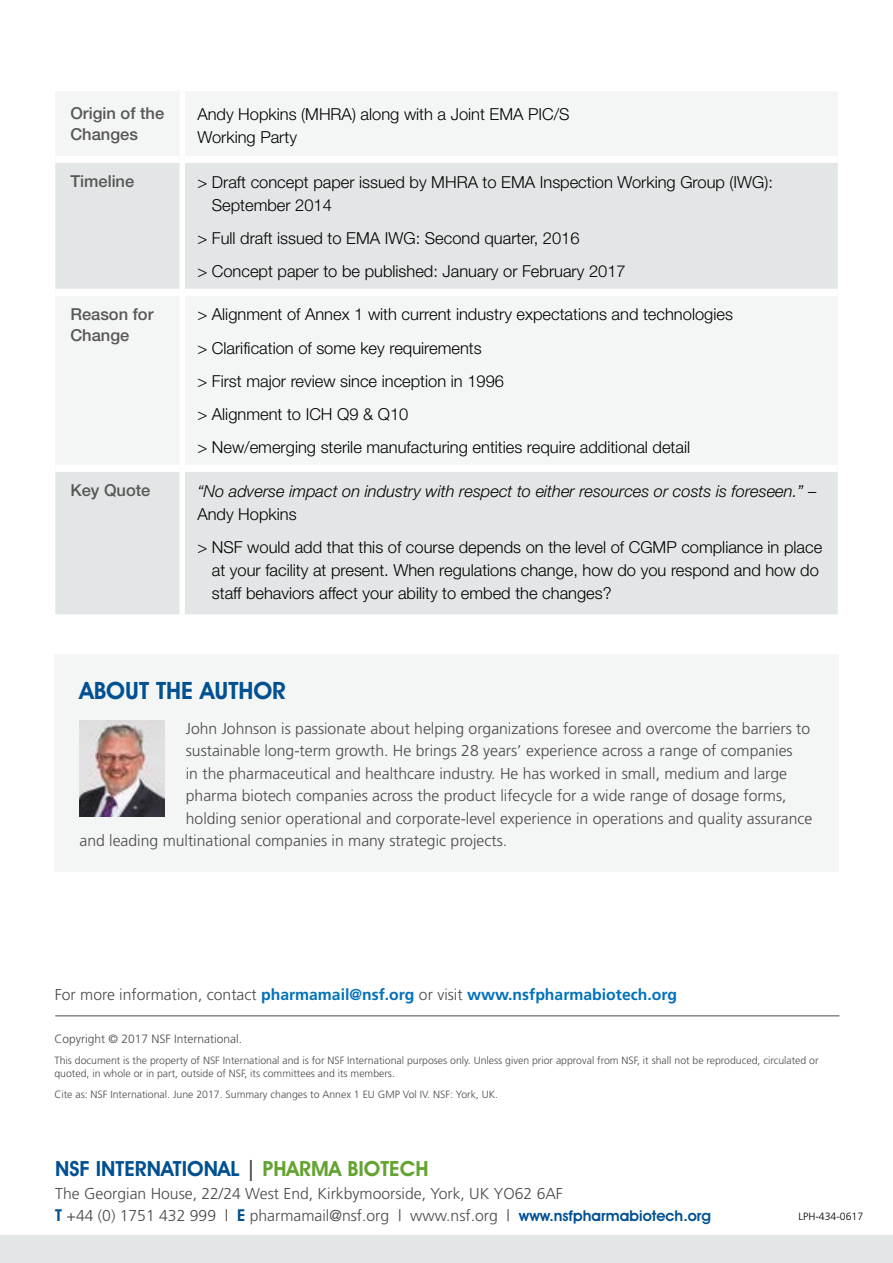
<style>
.page{position:relative;width:893px;height:1263px;background:#fff}
.page>*{position:absolute;margin:0;border:0;box-sizing:border-box;transform-origin:0 0}
.t1{font:600 24px "Avant Garde IT Cby BT";color:#005092}
.t2{font:600 21px "Avant Garde IT Cby BT";color:#005092}
.t3{font:300 16.5px/33.2px "Helvetica Neue";color:#000}
.t4{font:italic 300 16.5px/23.1px "Helvetica Neue";color:#000}
.t5{font:500 16.5px/20.4px "Helvetica Neue";color:#575756}
.t6{font:300 15.75px/22.8px "Frutiger";color:#4a4a49}
.t7{font:700 15.75px "Frutiger";color:#0071b9}
.t8{font:300 12px "Frutiger";color:#4a4a49}
.t9{font:300 10.5px/12.6px "Frutiger";color:#4a4a49}
.t10{font:300 10.5px "Frutiger";color:#000}
.s1{font-style:normal}
.s2{font-weight:300;color:#4a4a49}
.s3{color:#4a4a49}
.s4{color:#63a330}
.s5{font-family:"Avant Garde IT Cby BT";font-weight:600;font-size:16.5px;color:#005092}
.s6{font-family:"Avant Garde IT Cby BT";font-weight:600;font-size:15px;color:#005092}
</style>
<div class="page">
<hr style="left:55px;top:1015px;width:784px;height:1px;background:#4a4a49">
<div style="left:0;top:1236px;width:893px;height:27px;background:#e3e6e6"></div>
<div style="left:56px;top:92px;width:781px;height:64px;background:#f4f5f5"></div>
<svg style="left:55px;top:163px;width:783px;height:451px;fill:#e3e6e6"></svg>
<div style="left:55px;top:289px;width:125px;height:7px;background:#fff"></div>
<div style="left:185px;top:289px;width:653px;height:7px;background:#fff"></div>
<div style="left:55px;top:465px;width:125px;height:7px;background:#fff"></div>
<div style="left:185px;top:465px;width:653px;height:7px;background:#fff"></div>
<div style="left:180px;top:91px;width:5px;height:68px;background:#fff"></div>
<div style="left:180px;top:159px;width:5px;height:133px;background:#fff"></div>
<div style="left:180px;top:292px;width:5px;height:176px;background:#fff"></div>
<div style="left:180px;top:468px;width:5px;height:146px;background:#fff"></div>
<div style="left:54px;top:655px;width:784px;height:217px;background:#f4f5f5"></div>
<img style="left:80px;top:721px;width:85px;height:96px">
<p class="t5" style="left:70px;top:103px;width:95px">Origin of the<br>Changes</p>
<p class="t3" style="left:197px;top:102px;width:374px;line-height:23.1px">Andy Hopkins (MHRA) along with a Joint EMA PIC/S<br>Working Party</p>
<p class="t5" style="left:70px;top:171px;width:65px">Timeline</p>
<p class="t3" style="left:212px;top:170px;width:563px;line-height:23.1px;text-indent:-14px">&gt; Draft concept paper issued by MHRA to EMA Inspection Working Group (IWG):<br>September 2014</p>
<p class="t3" style="left:197px;top:221px;width:430px">&gt; Full draft issued to EMA IWG: Second quarter, 2016<br>&gt; Concept paper to be published: January or February 2017</p>
<p class="t5" style="left:70px;top:304px;width:85px">Reason for<br>Change</p>
<p class="t3" style="left:197px;top:298px;width:537px">&gt; Alignment of Annex 1 with current industry expectations and technologies &gt; Clarification of some key requirements<br>&gt; First major review since inception in 1996<br>&gt; Alignment to ICH Q9 &amp; Q10<br>&gt; New/emerging sterile manufacturing entities require additional detail</p>
<p class="t5" style="left:70px;top:480px;width:82px">Key Quote</p>
<p class="t4" style="left:197px;top:479px;width:620px">“No adverse impact on industry with respect to either resources or costs is foreseen.” <span class="s1">–<br>Andy Hopkins</span></p>
<p class="t3" style="left:212px;top:535px;width:612px;line-height:23.1px;text-indent:-14px">&gt; NSF would add that this of course depends on the level of CGMP compliance in place at your facility at present. When regulations change, how do you respond and how do staff behaviors affect your ability to embed the changes?</p>
<h1 class="t1" style="left:80px;top:676px;width:208px">ABOUT THE AUTHOR</h1>
<p class="t6" style="left:186px;top:717px;width:626px">John Johnson is passionate about helping organizations foresee and overcome the barriers to</p>
<p class="t6" style="left:186px;top:739px;width:608px">sustainable long-term growth. He brings 28 years’ experience across a range of companies</p>
<p class="t6" style="left:186px;top:762px;width:603px">in the pharmaceutical and healthcare industry. He has worked in small, medium and large</p>
<p class="t6" style="left:186px;top:784px;width:602px">pharma biotech companies across the product lifecycle for a wide range of dosage forms,</p>
<p class="t6" style="left:186px;top:807px;width:628px">holding senior operational and corporate-level experience in operations and quality assurance</p>
<p class="t6" style="left:80px;top:829px;width:429px">and leading multinational companies in many strategic projects.</p>
<p class="t7" style="left:55px;top:986px;width:624px"><span class="s2">For more information, contact</span> pharmamail@nsf.org <span class="s2">or visit</span> www.nsfpharmabiotech.org</p>
<p class="t8" style="left:54px;top:1032px;width:189px">Copyright © 2017 NSF International.</p>
<p class="t9" style="left:54px;top:1054px;width:766px">This document is the property of NSF International and is for NSF International purposes only. Unless given prior approval from NSF, it shall not be reproduced, circulated or quoted, in whole or in part, outside of NSF, its committees and its members.</p>
<p class="t9" style="left:54px;top:1088px;width:445px">Cite as: NSF International. June 2017. Summary changes to Annex 1 EU GMP Vol IV. NSF: York, UK.</p>
<p class="t2" style="left:55px;top:1156px;width:375px">NSF INTERNATIONAL <span class="s3">|</span> <span class="s4">PHARMA BIOTECH</span></p>
<p class="t6" style="left:55px;top:1182px;width:657px">The Georgian House, 22/24 West End, Kirkbymoorside, York, UK YO62 6AF<br><span class="s5">T</span> +44 (0) 1751 432 999 | <span class="s5">E</span> pharmamail@nsf.org | www.nsf.org | <span class="s6">www.nsfpharmabiotech.org</span></p>
<p class="t10" style="left:798px;top:1210px;width:66px">LPH-434-0617</p>
</div>
